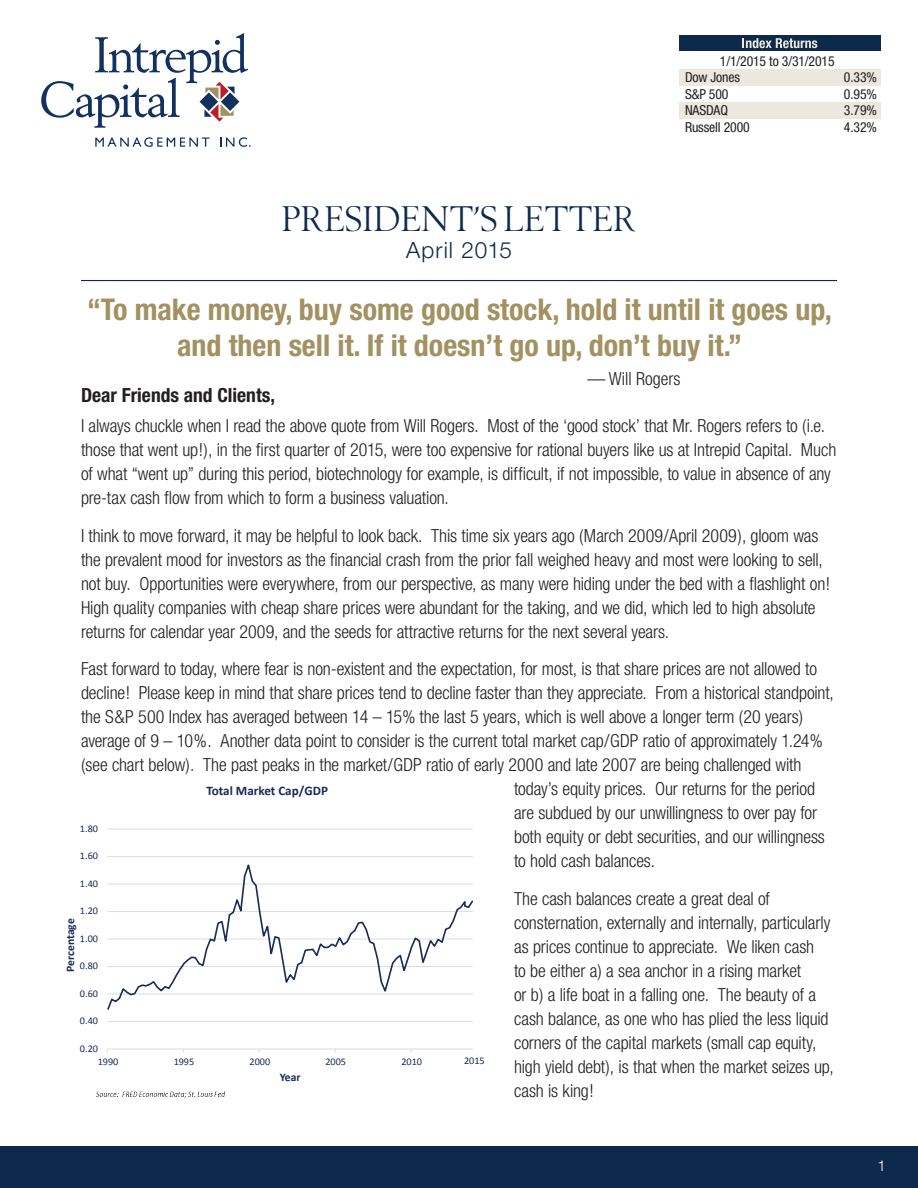
<style>
.page{position:relative;width:918px;height:1188px;background:#fff}
.page>*{position:absolute;margin:0;border:0;box-sizing:border-box;transform-origin:0 0}
.t1{font:36px "OPTI Berling Agency";letter-spacing:.01em;color:#0d294b}
.t2{font:700 condensed 30px/36px "Helvetica Neue";color:#a29161;text-align:center}
.t3{font:300 22.5px "Helvetica Neue";letter-spacing:.045em;color:#0d294b}
.t4{font:700 condensed 19.5px "Helvetica Neue";color:#231f20}
.t5{font:300 condensed 18px/24px "Helvetica Neue";letter-spacing:-.01em;color:#231f20}
.t6{font:300 15px "Helvetica Neue";color:#fff}
.t7{font:condensed 13.8px/16.5px "Helvetica Neue";letter-spacing:-.01em;color:#231f20}
.t8{font:700 13.05px "Calibri";color:#182a56}
.t9{font:700 11.55px "Calibri";letter-spacing:-.005em;color:#182a56}
.t10{font:10.2px "Calibri";letter-spacing:-.005em;color:#182a56}
</style>
<div class="page">
<div style="left:0;top:1147px;width:918px;height:41px;background:#0d294b"></div>
<svg style="left:41px;top:33px;width:207px;height:95px"></svg>
<svg style="left:95px;top:137px;width:114px;height:10px"></svg>
<svg style="left:220px;top:137px;width:31px;height:10px"></svg>
<div style="left:679px;top:35px;width:202px;height:16px;background:#0d294b"></div>
<div style="left:679px;top:69px;width:202px;height:16px;background:#ede8de"></div>
<div style="left:679px;top:102px;width:202px;height:17px;background:#ede8de"></div>
<svg style="left:742px;top:38px;width:75px;height:10px"></svg>
<hr style="left:81px;top:280px;width:756px;height:1px;background:#0d294b">
<svg style="left:107px;top:828px;width:367px;height:224px"></svg>
<img style="left:96px;top:1091px;width:130px;height:7px">
<p class="t7" style="left:685px;top:53px;width:151px;text-indent:35px">1/1/2015 to 3/31/2015<br>Dow Jones</p>
<p class="t7" style="left:844px;top:69px;width:35px">0.33%</p>
<h1 class="t1" style="left:281px;top:200px;width:357px">PRESIDENT’S LETTER</h1>
<p class="t3" style="left:406px;top:237px;width:107px">April 2015</p>
<p class="t7" style="left:685px;top:86px;width:45px">S&amp;P 500</p>
<p class="t7" style="left:844px;top:86px;width:35px">0.95%</p>
<p class="t7" style="left:685px;top:102px;width:44px">NASDAQ</p>
<p class="t7" style="left:844px;top:102px;width:35px">3.79%</p>
<p class="t7" style="left:685px;top:119px;width:66px">Russell 2000</p>
<p class="t7" style="left:844px;top:119px;width:35px">4.32%</p>
<h2 class="t2" style="left:87px;top:291px;width:747px">“To make money, buy some good stock, hold it until it goes up, and then sell it. If it doesn’t go up, don’t buy it.”</h2>
<p class="t5" style="left:587px;top:366px;width:95px">— Will Rogers</p>
<p class="t4" style="left:81px;top:383px;width:196px">Dear Friends and Clients,</p>
<p class="t5" style="left:81px;top:414px;width:757px">I always chuckle when I read the above quote from Will Rogers. Most of the ‘good stock’ that Mr. Rogers refers to (i.e. those that went up!), in the first quarter of 2015, were too expensive for rational buyers like us at Intrepid Capital. Much of what “went up” during this period, biotechnology for example, is difficult, if not impossible, to value in absence of any pre-tax cash flow from which to form a business valuation.</p>
<p class="t5" style="left:81px;top:523px;width:751px">I think to move forward, it may be helpful to look back. This time six years ago (March 2009/April 2009), gloom was the prevalent mood for investors as the financial crash from the prior fall weighed heavy and most were looking to sell, not buy. Opportunities were everywhere, from our perspective, as many were hiding under the bed with a flashlight on!<br>High quality companies with cheap share prices were abundant for the taking, and we did, which led to high absolute returns for calendar year 2009, and the seeds for attractive returns for the next several years.</p>
<p class="t5" style="left:81px;top:657px;width:738px">Fast forward to today, where fear is non-existent and the expectation, for most, is that share prices are not allowed to</p>
<p class="t5" style="left:81px;top:681px;width:754px">decline! Please keep in mind that share prices tend to decline faster than they appreciate. From a historical standpoint,</p>
<p class="t5" style="left:81px;top:705px;width:724px">the S&amp;P 500 Index has averaged between 14 – 15% the last 5 years, which is well above a longer term (20 years)</p>
<p class="t5" style="left:81px;top:729px;width:743px">average of 9 – 10%. Another data point to consider is the current total market cap/GDP ratio of approximately 1.24%</p>
<p class="t5" style="left:81px;top:753px;width:722px">(see chart below). The past peaks in the market/GDP ratio of early 2000 and late 2007 are being challenged with</p>
<p class="t5" style="left:514px;top:777px;width:303px">today’s equity prices. Our returns for the period</p>
<p class="t5" style="left:514px;top:801px;width:305px">are subdued by our unwillingness to over pay for</p>
<p class="t5" style="left:514px;top:825px;width:312px">both equity or debt securities, and our willingness</p>
<p class="t5" style="left:514px;top:849px;width:142px">to hold cash balances.</p>
<p class="t5" style="left:514px;top:886px;width:321px">The cash balances create a great deal of consternation, externally and internally, particularly as prices continue to appreciate. We liken cash<br>to be either a) a sea anchor in a rising market<br>or b) a life boat in a falling one. The beauty of a cash balance, as one who has plied the less liquid corners of the capital markets (small cap equity, high yield debt), is that when the market seizes up, cash is king!</p>
<p class="t8" style="left:206px;top:782px;width:123px">Total Market Cap/GDP</p>
<p class="t10" style="left:80px;top:822px;width:20px">1.80</p>
<p class="t10" style="left:80px;top:850px;width:20px">1.60</p>
<p class="t10" style="left:80px;top:877px;width:20px">1.40</p>
<p class="t10" style="left:80px;top:905px;width:20px">1.20</p>
<p class="t9" style="left:63px;top:972px;width:55px;rotate:-90deg">Percentage</p>
<p class="t10" style="left:80px;top:932px;width:20px">1.00</p>
<p class="t10" style="left:80px;top:960px;width:20px">0.80</p>
<p class="t10" style="left:80px;top:987px;width:20px">0.60</p>
<p class="t10" style="left:80px;top:1015px;width:20px">0.40</p>
<p class="t10" style="left:80px;top:1042px;width:20px">0.20</p>
<p class="t10" style="left:464px;top:1054px;width:22px">2015</p>
<p class="t10" style="left:98px;top:1055px;width:22px">1990</p>
<p class="t10" style="left:174px;top:1055px;width:22px">1995</p>
<p class="t10" style="left:250px;top:1055px;width:22px">2000</p>
<p class="t10" style="left:325px;top:1055px;width:22px">2005</p>
<p class="t10" style="left:401px;top:1055px;width:22px">2010</p>
<p class="t9" style="left:280px;top:1070px;width:22px">Year</p>
<p class="t6" style="left:878px;top:1156px;width:10px">1</p>
</div>
